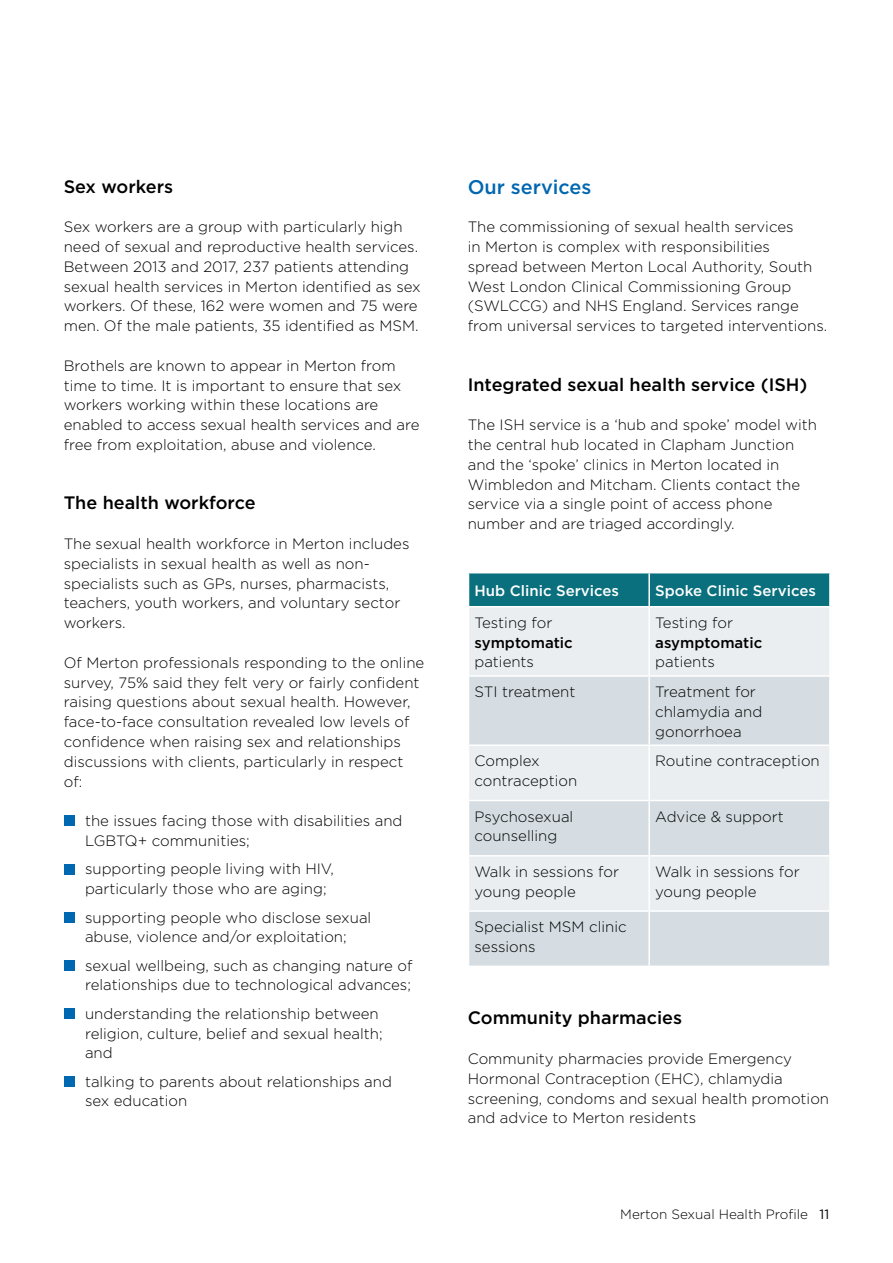
<style>
.page{position:relative;width:893px;height:1263px;background:#fff}
.page>*{position:absolute;margin:0;border:0;box-sizing:border-box;transform-origin:0 0}
.t1{font:500 19.8px "Gotham";color:#0067b1}
.t2{font:500 18px "Gotham";color:#000}
.t3{font:300 15px/19.8px "Gotham HTF";color:#000}
.t4{font:500 15px "Gotham";color:#fff}
.t5{font:500 15px "Gotham";color:#000}
.t6{font:300 13.5px "Gotham HTF";color:#000}
.s1{font-family:"Gotham";font-weight:400}
</style>
<div class="page">
<div style="left:64px;top:816px;width:10px;height:10px;background:#0067b1"></div>
<div style="left:64px;top:864px;width:10px;height:10px;background:#0067b1"></div>
<div style="left:64px;top:912px;width:10px;height:10px;background:#0067b1"></div>
<div style="left:64px;top:960px;width:10px;height:11px;background:#0067b1"></div>
<div style="left:64px;top:1008px;width:10px;height:11px;background:#0067b1"></div>
<div style="left:64px;top:1076px;width:10px;height:11px;background:#0067b1"></div>
<div style="left:469px;top:573px;width:360px;height:33px;background:#0a707d"></div>
<div style="left:469px;top:607px;width:360px;height:68px;background:#eaeef1"></div>
<svg style="left:469px;top:677px;width:360px;height:288px;background:#dde3e7"></svg>
<hr style="left:648px;top:573px;width:2px;height:33px;background:#fff">
<hr style="left:648px;top:607px;width:2px;height:68px;background:#fff">
<hr style="left:648px;top:746px;width:2px;height:54px;background:#fff">
<hr style="left:648px;top:856px;width:2px;height:54px;background:#fff">
<hr style="left:648px;top:677px;width:2px;height:67px;background:#fff">
<hr style="left:468px;top:744px;width:181px;height:2px;background:#fff">
<hr style="left:649px;top:744px;width:182px;height:2px;background:#fff">
<hr style="left:468px;top:800px;width:181px;height:1px;background:#fff">
<hr style="left:649px;top:800px;width:182px;height:1px;background:#fff">
<hr style="left:648px;top:801px;width:2px;height:54px;background:#fff">
<hr style="left:468px;top:855px;width:181px;height:1px;background:#fff">
<hr style="left:649px;top:855px;width:182px;height:1px;background:#fff">
<hr style="left:468px;top:910px;width:181px;height:2px;background:#fff">
<hr style="left:649px;top:910px;width:182px;height:2px;background:#fff">
<hr style="left:648px;top:912px;width:2px;height:53px;background:#fff">
<p class="t2" style="left:64px;top:175px;width:111px">Sex workers</p>
<p class="t3" style="left:64px;top:217px;width:358px">Sex workers are a group with particularly high need of sexual and reproductive health services.<br>Between 2013 and 2017, 237 patients attending sexual health services in Merton identified as sex workers. Of these, 162 were women and 75 were men. Of the male patients, 35 identified as MSM.</p>
<p class="t3" style="left:64px;top:355px;width:357px">Brothels are known to appear in Merton from time to time. It is important to ensure that sex workers working within these locations are enabled to access sexual health services and are free from exploitation, abuse and violence.</p>
<p class="t2" style="left:64px;top:491px;width:193px">The health workforce</p>
<p class="t3" style="left:64px;top:534px;width:347px">The sexual health workforce in Merton includes specialists in sexual health as well as non&shy;specialists such as GPs, nurses, pharmacists, teachers, youth workers, and voluntary sector workers.</p>
<p class="t3" style="left:64px;top:652px;width:362px">Of Merton professionals responding to the online survey, 75% said they felt very or fairly confident raising questions about sexual health. However, face-to-face consultation revealed low levels of confidence when raising sex and relationships discussions with clients, particularly in respect of:</p>
<p class="t3" style="left:85px;top:811px;width:319px">the issues facing those with disabilities and<br>LGBTQ+ communities;</p>
<p class="t3" style="left:85px;top:859px;width:250px">supporting people living with HIV, particularly those who are aging;</p>
<p class="t3" style="left:85px;top:907px;width:288px">supporting people who disclose sexual abuse, violence and/or exploitation;</p>
<p class="t3" style="left:85px;top:955px;width:329px">sexual wellbeing, such as changing nature of relationships due to technological advances;</p>
<p class="t3" style="left:85px;top:1003px;width:299px">understanding the relationship between religion, culture, belief and sexual health; and</p>
<p class="t3" style="left:85px;top:1071px;width:308px">talking to parents about relationships and sex education</p>
<h1 class="t1" style="left:468px;top:174px;width:125px">Our services</h1>
<p class="t3" style="left:468px;top:217px;width:361px">The commissioning of sexual health services<br>in Merton is complex with responsibilities<br>spread between Merton Local Authority, South West London Clinical Commissioning Group (SWLCCG) and NHS England. Services range from universal services to targeted interventions.</p>
<p class="t2" style="left:468px;top:372px;width:341px">Integrated sexual health service (ISH)</p>
<p class="t3" style="left:468px;top:415px;width:351px">The ISH service is a ‘hub and spoke’ model with the central hub located in Clapham Junction and the ‘spoke’ clinics in Merton located in Wimbledon and Mitcham. Clients contact the service via a single point of access phone number and are triaged accordingly.</p>
<p class="t4" style="left:474px;top:581px;width:146px">Hub Clinic Services</p>
<p class="t4" style="left:655px;top:581px;width:162px">Spoke Clinic Services</p>
<p class="t3" style="left:474px;top:612px;width:79px">Testing for</p>
<p class="t5" style="left:474px;top:632px;width:100px">symptomatic</p>
<p class="t3" style="left:474px;top:652px;width:61px">patients</p>
<p class="t3" style="left:655px;top:612px;width:79px">Testing for</p>
<p class="t5" style="left:655px;top:632px;width:109px">asymptomatic</p>
<p class="t3" style="left:655px;top:652px;width:61px">patients</p>
<p class="t3" style="left:474px;top:682px;width:102px">STI treatment</p>
<p class="t3" style="left:655px;top:682px;width:109px">Treatment for chlamydia and gonorrhoea</p>
<p class="t3" style="left:474px;top:751px;width:104px">Complex contraception</p>
<p class="t3" style="left:655px;top:751px;width:166px">Routine contraception</p>
<p class="t3" style="left:474px;top:806px;width:100px">Psychosexual counselling</p>
<p class="t3" style="left:655px;top:806px;width:130px">Advice &amp; support</p>
<p class="t3" style="left:474px;top:861px;width:146px">Walk in sessions for young people</p>
<p class="t3" style="left:655px;top:861px;width:146px">Walk in sessions for young people</p>
<p class="t3" style="left:474px;top:917px;width:154px">Specialist MSM clinic sessions</p>
<p class="t2" style="left:468px;top:1006px;width:216px">Community pharmacies</p>
<p class="t3" style="left:468px;top:1048px;width:363px">Community pharmacies provide Emergency Hormonal Contraception (EHC), chlamydia screening, condoms and sexual health promotion and advice to Merton residents</p>
<p class="t6" style="left:620px;top:1207px;width:210px">Merton Sexual Health Profile <span class="s1">11</span></p>
</div>
